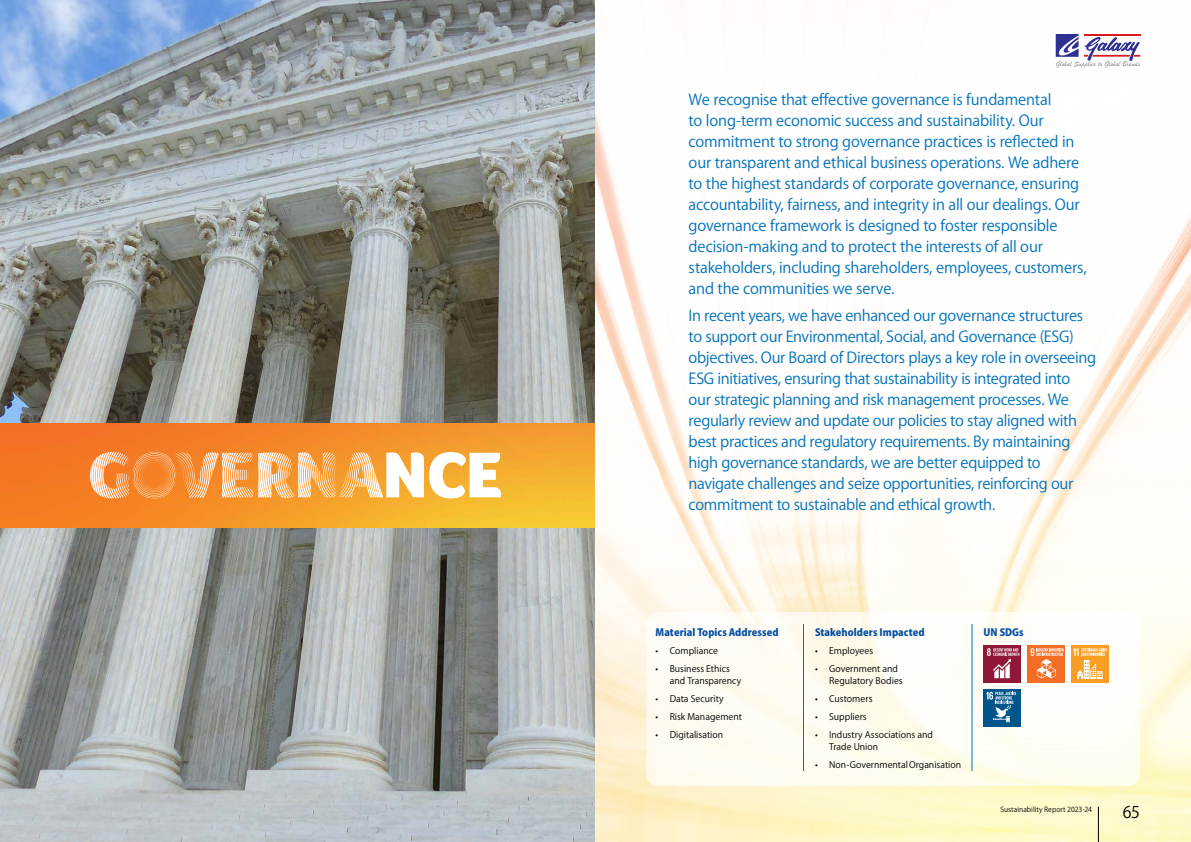
<style>
.page{position:relative;width:1191px;height:842px;background:#fff}
.page>*{position:absolute;margin:0;border:0;box-sizing:border-box;transform-origin:0 0}
.t1{font:16px "Koz Go Pro";color:#000}
.t2{font:15px/21px "Koz Go Pro";letter-spacing:-.015em;color:#0072bc}
.t3{font:800 10px "Koz Go Pro";letter-spacing:.01em;color:#034ea2}
.t4{font:9px/12px "Koz Go Pro";letter-spacing:.005em;color:#000}
.t5{font:7px "Koz Go Pro";color:#000}
</style>
<div class="page">
<img style="left:0;top:0;width:596px;height:842px">
<img style="left:0;top:423px;width:595px;height:104px">
<img style="left:596px;top:0;width:595px;height:842px">
<div style="left:646px;top:612px;width:494px;height:174px;background:#fefcf3;border-radius:12px"></div>
<hr style="left:803px;top:624px;width:1px;height:147px;background:#0072bc">
<hr style="left:971px;top:624px;width:1px;height:147px;background:#0072bc">
<div style="left:983px;top:645px;width:38px;height:38px;background:#8f1838"></div>
<svg style="left:987px;top:648px;width:32px;height:30px"></svg>
<div style="left:1027px;top:645px;width:37px;height:38px;background:#f36e24"></div>
<svg style="left:1030px;top:648px;width:33px;height:30px"></svg>
<div style="left:1070px;top:645px;width:38px;height:38px;background:#f99d25"></div>
<svg style="left:1073px;top:648px;width:34px;height:31px"></svg>
<div style="left:983px;top:689px;width:38px;height:37px;background:#00558a"></div>
<svg style="left:986px;top:692px;width:30px;height:30px"></svg>
<svg style="left:90px;top:452px;width:411px;height:46px"></svg>
<hr style="left:1098px;top:807px;width:1px;height:35px;background:#000">
<svg style="left:1055px;top:34px;width:85px;height:34px"></svg>
<p class="t2" style="left:688px;top:89px;width:399px">We recognise that effective governance is fundamental<br>to long-term economic success and sustainability. Our commitment to strong governance practices is reflected in our transparent and ethical business operations. We adhere to the highest standards of corporate governance, ensuring accountability, fairness, and integrity in all our dealings. Our governance framework is designed to foster responsible decision-making and to protect the interests of all our stakeholders, including shareholders, employees, customers, and the communities we serve.</p>
<p class="t2" style="left:688px;top:305px;width:409px">In recent years, we have enhanced our governance structures to support our Environmental, Social, and Governance (ESG) objectives. Our Board of Directors plays a key role in overseeing ESG initiatives, ensuring that sustainability is integrated into our strategic planning and risk management processes. We regularly review and update our policies to stay aligned with best practices and regulatory requirements. By maintaining high governance standards, we are better equipped to navigate challenges and seize opportunities, reinforcing our commitment to sustainable and ethical growth.</p>
<p class="t3" style="left:655px;top:626px;width:125px">Material Topics Addressed</p>
<p class="t3" style="left:815px;top:626px;width:111px">Stakeholders Impacted</p>
<p class="t3" style="left:983px;top:626px;width:42px">UN SDGs</p>
<p class="t4" style="left:655px;top:645px;width:64px">• Compliance</p>
<p class="t4" style="left:669px;top:663px;width:73px;text-indent:-14px">• Business Ethics and Transparency</p>
<p class="t4" style="left:655px;top:693px;width:70px">• Data Security</p>
<p class="t4" style="left:655px;top:711px;width:88px">• Risk Management</p>
<p class="t4" style="left:655px;top:729px;width:69px">• Digitalisation</p>
<p class="t4" style="left:815px;top:645px;width:60px">• Employees</p>
<p class="t4" style="left:829px;top:663px;width:75px;text-indent:-14px">• Government and<br>Regulatory Bodies</p>
<p class="t4" style="left:815px;top:693px;width:59px">• Customers</p>
<p class="t4" style="left:815px;top:711px;width:53px">• Suppliers</p>
<p class="t4" style="left:829px;top:729px;width:105px;text-indent:-14px">• Industry Associations and<br>Trade Union</p>
<p class="t4" style="left:815px;top:759px;width:148px">• Non-Governmental Organisation</p>
<p class="t5" style="left:1000px;top:805px;width:93px">Sustainability Report 2023-24</p>
<p class="t1" style="left:1123px;top:802px;width:18px">65</p>
</div>
